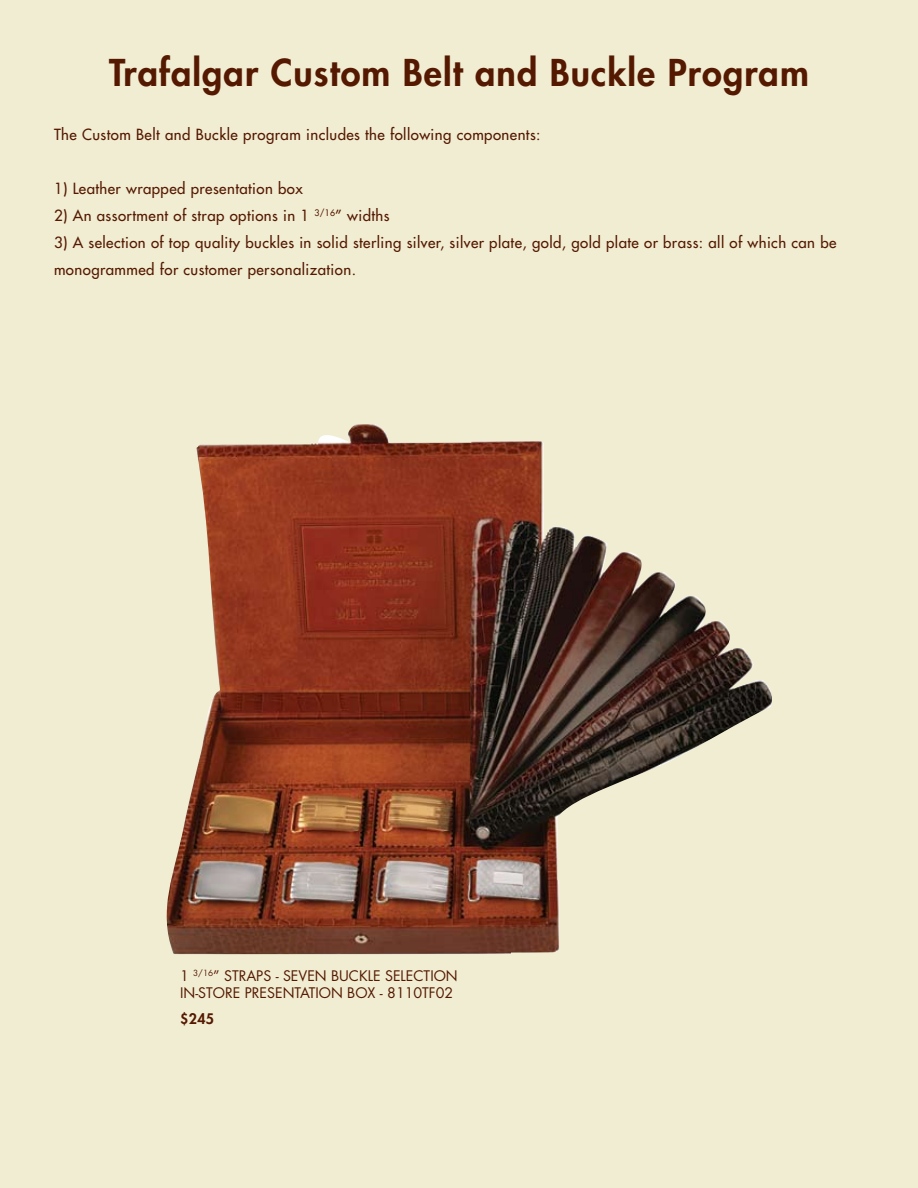
<style>
.page{position:relative;width:918px;height:1188px;background:#f1edd3}
.page>*{position:absolute;margin:0;border:0;box-sizing:border-box;transform-origin:0 0}
.t1{font:800 36px "Futura";letter-spacing:.03em;color:#541900}
.t2{font:15px/27px "Futura";letter-spacing:.03em;color:#541900}
.t3{font:14.25px/17.1px "Futura";color:#541900}
.t4{font:800 14.25px "Futura";color:#541900}
</style>
<div class="page">
<img style="left:166px;top:424px;width:606px;height:530px">
<h1 class="t1" style="left:109px;top:48px;width:701px">Trafalgar Custom Belt and Buckle Program</h1>
<p class="t2" style="left:54px;top:121px;width:488px">The Custom Belt and Buckle program includes the following components:</p>
<p class="t2" style="left:54px;top:175px;width:250px">1) Leather wrapped presentation box</p>
<p class="t2" style="left:54px;top:202px;width:337px">2) An assortment of strap options in 1 <sup>3/16</sup>” widths</p>
<p class="t2" style="left:54px;top:229px;width:784px">3) A selection of top quality buckles in solid sterling silver, silver plate, gold, gold plate or brass: all of which can be monogrammed for customer personalization.</p>
<p class="t3" style="left:180px;top:967px;width:279px">1 <sup>3/16</sup>” STRAPS - SEVEN BUCKLE SELECTION<br>IN-STORE PRESENTATION BOX - 8110TF02</p>
<p class="t4" style="left:180px;top:1009px;width:36px">$245</p>
</div>
